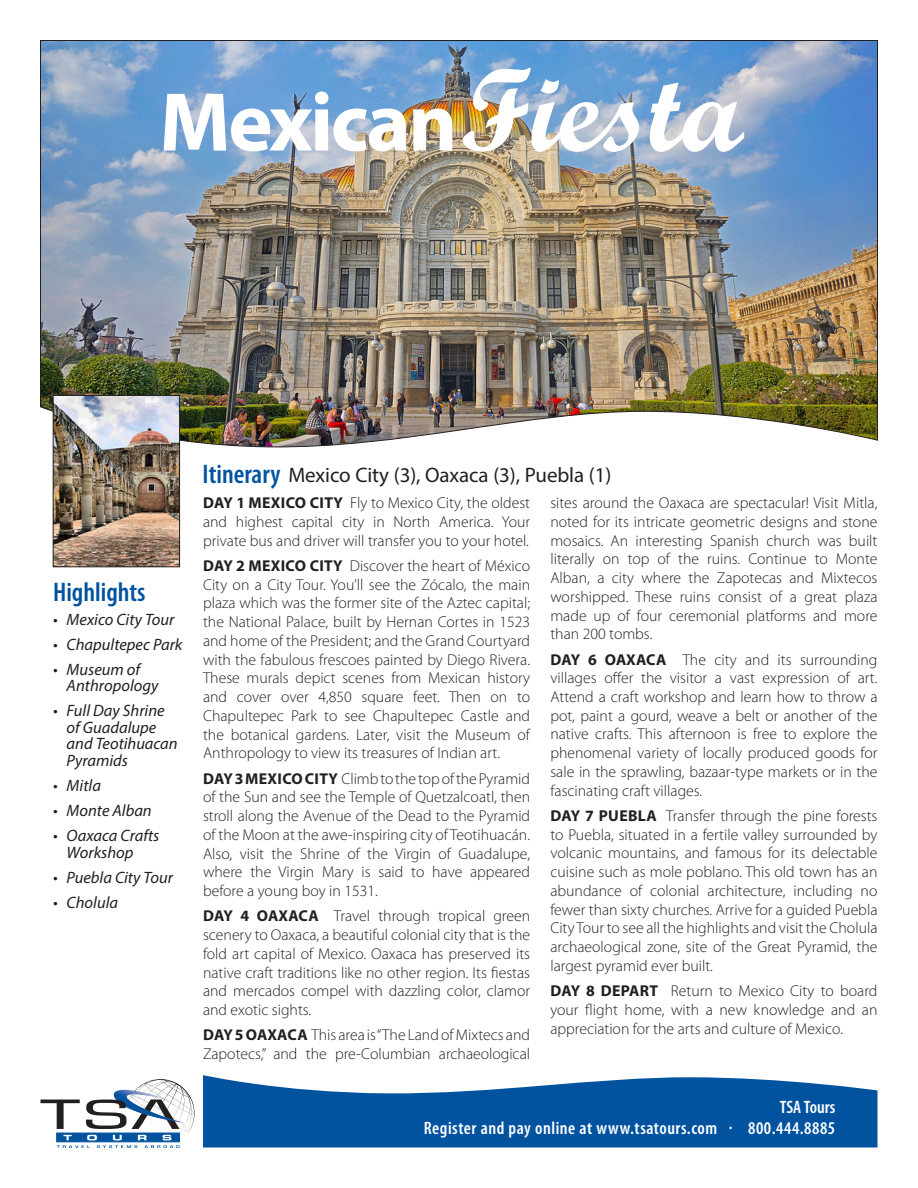
<style>
.page{position:relative;width:918px;height:1188px;background:#fff}
.page>*{position:absolute;margin:0;border:0;box-sizing:border-box;transform-origin:0 0}
.t1{font:700 84px "Myriad Pro";letter-spacing:-.03em;color:#fff}
.SUBHEADS{font:600 condensed 27px "Myriad Pro";color:#0153a0}
.Destinations{font:21px "Myriad Pro";letter-spacing:-.005em;color:#231f20}
.t2{font:600 condensed 18px/21px "Myriad Pro";letter-spacing:.03em;color:#fff;text-align:right}
.t3{font:italic 16.5px/16.5px "Myriad Pro";color:#231f20}
.BODY{font:300 15.75px/18.8px "Myriad Pro";color:#231f20;text-align:justify}
.s1{font-family:"Script MT Bold";font-weight:400;font-size:117px}
.s2{font-weight:700}
</style>
<div class="page">
<svg style="left:203px;top:1075px;width:675px;height:73px;fill:#0153a0"></svg>
<svg style="left:40px;top:1079px;width:155px;height:69px"></svg>
<img style="left:40px;top:40px;width:838px;height:409px">
<img style="left:55px;top:397px;width:123px;height:168px">
<div style="left:53px;top:395px;width:127px;height:172px;border:1px solid #231f20"></div>
<p class="t1" style="left:159px;top:67px;width:585px">Mexican<span class="s1">Fiesta</span></p>
<p class="SUBHEADS" style="left:53px;top:576px;width:94px">Highlights</p>
<p class="t3" style="left:53px;top:610px;width:123px">• Mexico City Tour</p>
<p class="t3" style="left:53px;top:636px;width:131px">• Chapultepec Park</p>
<p class="t3" style="left:67px;top:661px;width:93px;text-indent:-14px">• Museum of<br>Anthropology</p>
<p class="t3" style="left:67px;top:702px;width:113px;text-indent:-14px">• Full Day Shrine of Guadalupe and Teotihuacan<br>Pyramids</p>
<p class="t3" style="left:53px;top:777px;width:49px">• Mitla</p>
<p class="t3" style="left:53px;top:802px;width:100px">• Monte Alban</p>
<p class="t3" style="left:67px;top:827px;width:94px;text-indent:-14px">• Oaxaca Crafts<br>Workshop</p>
<p class="t3" style="left:53px;top:869px;width:121px">• Puebla City Tour</p>
<p class="t3" style="left:53px;top:894px;width:66px">• Cholula</p>
<p class="SUBHEADS" style="left:203px;top:457px;width:79px">Itinerary</p>
<p class="Destinations" style="left:288px;top:462px;width:325px">Mexico City (3), Oaxaca (3), Puebla (1)</p>
<p class="BODY" style="left:203px;top:493px;width:329px"><span class="s2">DAY 1 MEXICO CITY</span> Fly to Mexico City, the oldest and highest capital city in North America. Your private bus and driver will transfer you to your hotel.</p>
<p class="BODY" style="left:203px;top:556px;width:329px"><span class="s2">DAY 2 MEXICO CITY</span> Discover the heart of México City on a City Tour. You’ll see the Zócalo, the main plaza which was the former site of the Aztec capital; the National Palace, built by Hernan Cortes in 1523 and home of the President; and the Grand Courtyard with the fabulous frescoes painted by Diego Rivera.<br>These murals depict scenes from Mexican history and cover over 4,850 square feet. Then on to Chapultepec Park to see Chapultepec Castle and the botanical gardens. Later, visit the Museum of Anthropology to view its treasures of Indian art.</p>
<p class="BODY" style="left:203px;top:769px;width:329px"><span class="s2">DAY 3 MEXICO CITY</span> Climb to the top of the Pyramid of the Sun and see the Temple of Quetzalcoatl, then stroll along the Avenue of the Dead to the Pyramid of the Moon at the awe-inspiring city of Teotihuacán.<br>Also, visit the Shrine of the Virgin of Guadalupe, where the Virgin Mary is said to have appeared before a young boy in 1531.</p>
<p class="BODY" style="left:203px;top:907px;width:329px"><span class="s2">DAY 4 OAXACA</span> Travel through tropical green scenery to Oaxaca, a beautiful colonial city that is the fold art capital of Mexico. Oaxaca has preserved its native craft traditions like no other region. Its fiestas and mercados compel with dazzling color, clamor and exotic sights.</p>
<p class="BODY" style="left:203px;top:1025px;width:329px"><span class="s2">DAY 5 OAXACA</span> This area is “The Land of Mixtecs and<br>Zapotecs,” and the pre-Columbian archaeological</p>
<p class="BODY" style="left:550px;top:493px;width:329px">sites around the Oaxaca are spectacular! Visit Mitla, noted for its intricate geometric designs and stone mosaics. An interesting Spanish church was built literally on top of the ruins. Continue to Monte Alban, a city where the Zapotecas and Mixtecos worshipped. These ruins consist of a great plaza made up of four ceremonial platforms and more than 200 tombs.</p>
<p class="BODY" style="left:550px;top:650px;width:329px"><span class="s2">DAY 6 OAXACA</span> The city and its surrounding villages offer the visitor a vast expression of art.<br>Attend a craft workshop and learn how to throw a pot, paint a gourd, weave a belt or another of the native crafts. This afternoon is free to explore the phenomenal variety of locally produced goods for sale in the sprawling, bazaar-type markets or in the fascinating craft villages.</p>
<p class="BODY" style="left:550px;top:806px;width:329px"><span class="s2">DAY 7 PUEBLA</span> Transfer through the pine forests to Puebla, situated in a fertile valley surrounded by volcanic mountains, and famous for its delectable cuisine such as mole poblano. This old town has an abundance of colonial architecture, including no fewer than sixty churches. Arrive for a guided Puebla City Tour to see all the highlights and visit the Cholula archaeological zone, site of the Great Pyramid, the largest pyramid ever built.</p>
<p class="BODY" style="left:550px;top:981px;width:329px"><span class="s2">DAY 8 DEPART</span> Return to Mexico City to board your flight home, with a new knowledge and an appreciation for the arts and culture of Mexico.</p>
<p class="t2" style="left:424px;top:1096px;width:413px">TSA Tours<br>Register and pay online at www.tsatours.com · 800.444.8885</p>
</div>
